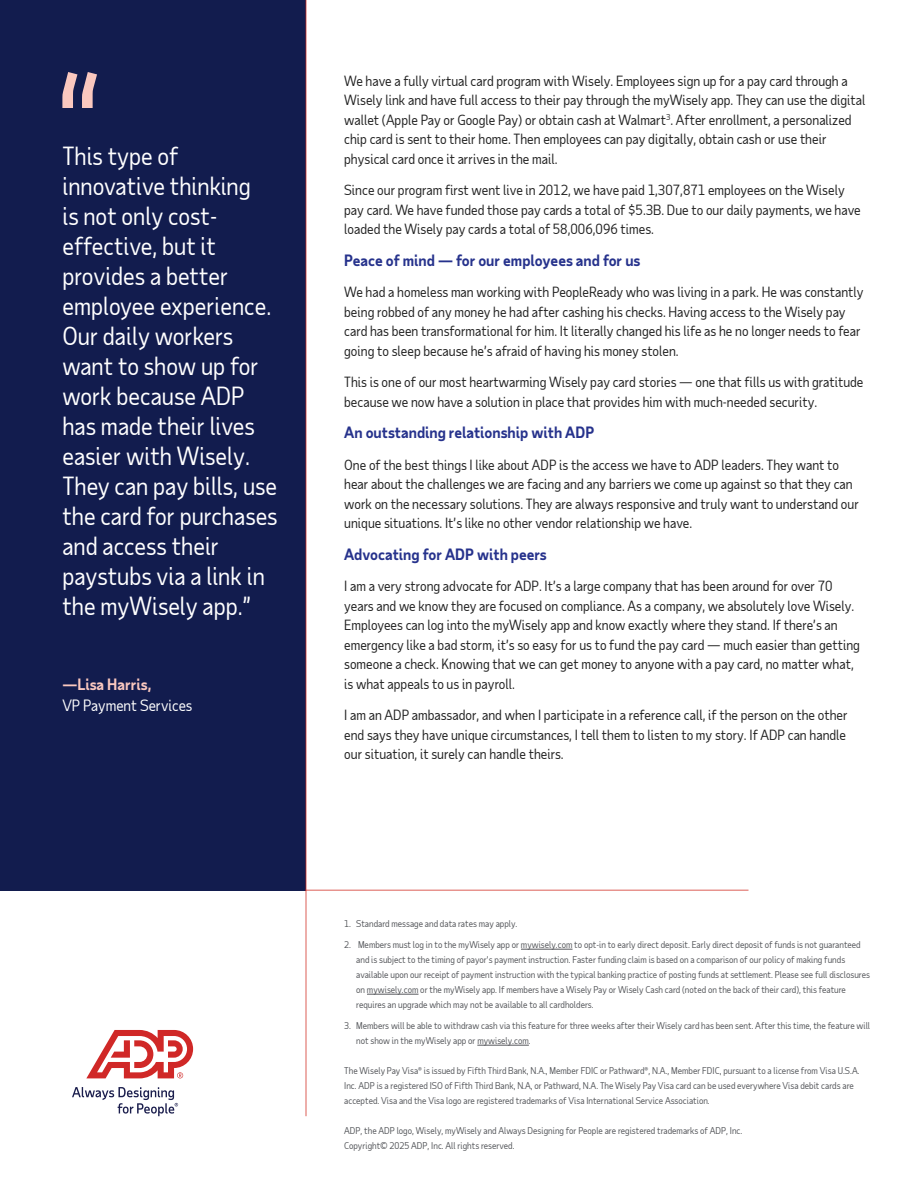
<style>
.page{position:relative;width:918px;height:1188px;background:#fff}
.page>*{position:absolute;margin:0;border:0;box-sizing:border-box;transform-origin:0 0}
.Accent_-_quote{font:24px/30px "Taub Sans";color:#fff}
.Body{font:700 15px "Taub Sans";color:#26328c}
.Body-2{font:15px/21px "Taub Sans";color:#fff}
.Body-3{font:13.5px/19.5px "Taub Sans";color:#222}
.t1{font:9px/15px "Taub Sans";color:#54565a}
.s1{font-weight:700;color:#fac8bf}
</style>
<div class="page">
<div style="left:0;top:0;width:306px;height:891px;background:#121c4e"></div>
<hr style="left:305px;top:0;width:2px;height:1116px;background:#d0271d">
<svg style="left:72px;top:1087px;width:106px;height:29px"></svg>
<svg style="left:86px;top:1030px;width:107px;height:48px"></svg>
<hr style="left:521px;top:949px;width:52px;height:1px;background:#54565a">
<hr style="left:367px;top:994px;width:52px;height:1px;background:#54565a">
<hr style="left:477px;top:1045px;width:52px;height:1px;background:#54565a">
<hr style="left:305px;top:890px;width:443px;height:1px;background:#d0271d">
<svg style="left:62px;top:72px;width:35px;height:36px"></svg>
<p class="Accent_-_quote" style="left:62px;top:140px;width:217px">This type of innovative thinking<br>is not only cost&shy;effective, but it provides a better employee experience.<br>Our daily workers want to show up for work because ADP has made their lives easier with Wisely.<br>They can pay bills, use the card for purchases and access their paystubs via a link in the myWisely app.”</p>
<p class="Body-2" style="left:62px;top:673px;width:132px"><span class="s1">—Lisa Harris,<br></span>VP Payment Services</p>
<p class="Body-3" style="left:344px;top:70px;width:523px">We have a fully virtual card program with Wisely. Employees sign up for a pay card through a Wisely link and have full access to their pay through the myWisely app. They can use the digital wallet (Apple Pay or Google Pay) or obtain cash at Walmart<sup>3</sup>. After enrollment, a personalized chip card is sent to their home. Then employees can pay digitally, obtain cash or use their physical card once it arrives in the mail.</p>
<p class="Body-3" style="left:344px;top:180px;width:518px">Since our program first went live in 2012, we have paid 1,307,871 employees on the Wisely pay card. We have funded those pay cards a total of $5.3B. Due to our daily payments, we have loaded the Wisely pay cards a total of 58,006,096 times.</p>
<p class="Body" style="left:344px;top:250px;width:298px">Peace of mind — for our employees and for us</p>
<p class="Body-3" style="left:344px;top:282px;width:521px">We had a homeless man working with PeopleReady who was living in a park. He was constantly being robbed of any money he had after cashing his checks. Having access to the Wisely pay card has been transformational for him. It literally changed his life as he no longer needs to fear going to sleep because he’s afraid of having his money stolen.</p>
<p class="Body-3" style="left:344px;top:372px;width:521px">This is one of our most heartwarming Wisely pay card stories — one that fills us with gratitude because we now have a solution in place that provides him with much-needed security.</p>
<p class="Body" style="left:344px;top:423px;width:252px">An outstanding relationship with ADP</p>
<p class="Body-3" style="left:344px;top:454px;width:516px">One of the best things I like about ADP is the access we have to ADP leaders. They want to hear about the challenges we are facing and any barriers we come up against so that they can work on the necessary solutions. They are always responsive and truly want to understand our unique situations. It’s like no other vendor relationship we have.</p>
<p class="Body" style="left:344px;top:544px;width:204px">Advocating for ADP with peers</p>
<p class="Body-3" style="left:344px;top:576px;width:517px">I am a very strong advocate for ADP. It’s a large company that has been around for over 70 years and we know they are focused on compliance. As a company, we absolutely love Wisely.<br>Employees can log into the myWisely app and know exactly where they stand. If there’s an emergency like a bad storm, it’s so easy for us to fund the pay card — much easier than getting someone a check. Knowing that we can get money to anyone with a pay card, no matter what, is what appeals to us in payroll.</p>
<p class="Body-3" style="left:344px;top:705px;width:505px;text-align:justify">I am an ADP ambassador, and when I participate in a reference call, if the person on the other end says they have unique circumstances, I tell them to listen to my story. If ADP can handle our situation, it surely can handle theirs.</p>
<p class="t1" style="left:344px;top:916px;width:175px">1. Standard message and data rates may apply.</p>
<p class="t1" style="left:356px;top:937px;width:515px;text-indent:-12px">2. Members must log in to the myWisely app or mywisely.com to opt-in to early direct deposit. Early direct deposit of funds is not guaranteed and is subject to the timing of payor’s payment instruction. Faster funding claim is based on a comparison of our policy of making funds available upon our receipt of payment instruction with the typical banking practice of posting funds at settlement. Please see full disclosures on mywisely.com or the myWisely app. If members have a Wisely Pay or Wisely Cash card (noted on the back of their card), this feature requires an upgrade which may not be available to all cardholders.</p>
<p class="t1" style="left:356px;top:1018px;width:515px;text-indent:-12px">3. Members will be able to withdraw cash via this feature for three weeks after their Wisely card has been sent. After this time, the feature will not show in the myWisely app or mywisely.com.</p>
<p class="t1" style="left:344px;top:1063px;width:517px">The Wisely Pay Visa® is issued by Fifth Third Bank, N.A., Member FDIC or Pathward®, N.A., Member FDIC, pursuant to a license from Visa U.S.A.<br>Inc. ADP is a registered ISO of Fifth Third Bank, N.A, or Pathward, N.A. The Wisely Pay Visa card can be used everywhere Visa debit cards are accepted. Visa and the Visa logo are registered trademarks of Visa International Service Association.</p>
<p class="t1" style="left:344px;top:1123px;width:400px">ADP, the ADP logo, Wisely, myWisely and Always Designing for People are registered trademarks of ADP, Inc.<br>Copyright© 2025 ADP, Inc. All rights reserved.</p>
</div>
